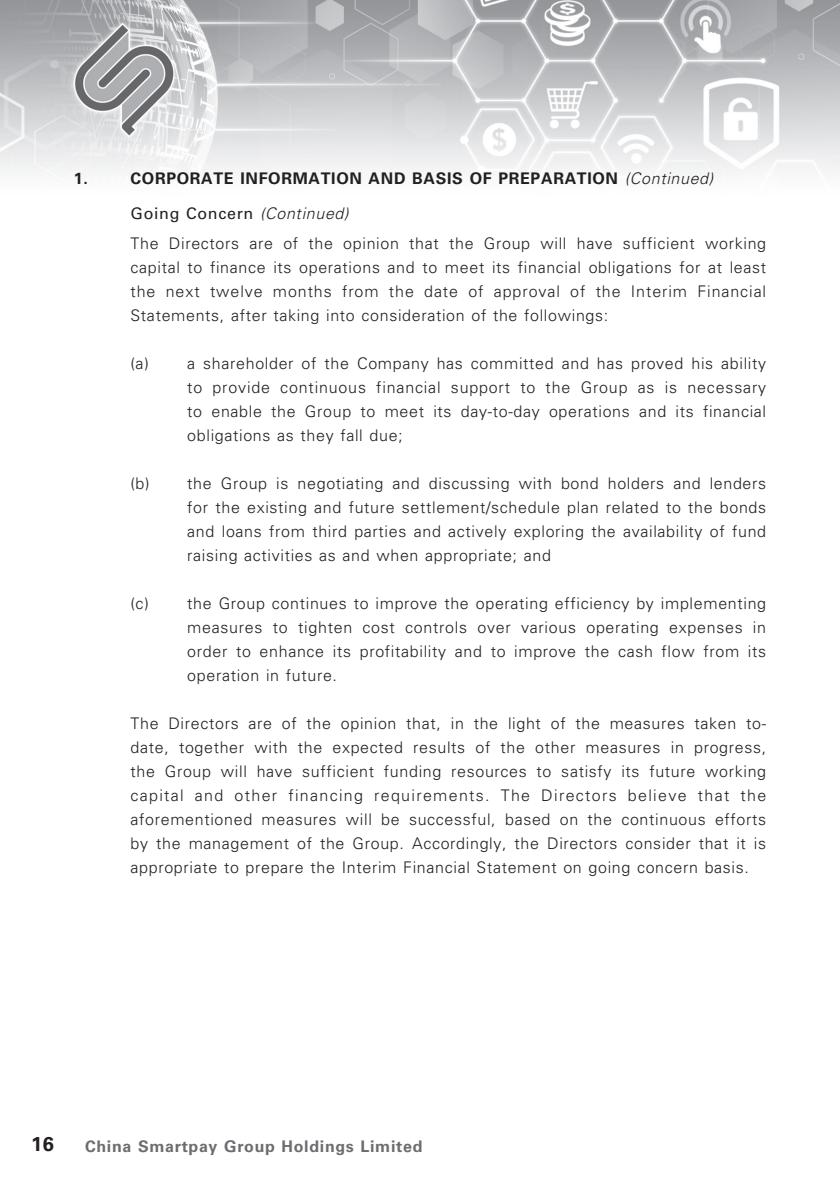
<style>
.page{position:relative;width:840px;height:1191px;background:#fff}
.page>*{position:absolute;margin:0;border:0;box-sizing:border-box;transform-origin:0 0}
.t1{font:700 20px "Univers LT Std";color:#231f20}
.t2{font:300 16px/24px "Univers";letter-spacing:.04em;color:#231f20;text-align:justify}
.t3{font:700 16px "Univers";letter-spacing:.04em;color:#231f20}
.t4{font:700 16px "Univers";letter-spacing:.04em;color:#6c6d70}
.s1{font-weight:300;font-style:italic}
.s2{font-weight:400}
.s3{font-style:italic}
</style>
<div class="page">
<img style="left:0;top:0;width:839px;height:174px">
<p class="t3" style="left:74px;top:172px;width:16px">1.</p>
<p class="t3" style="left:130px;top:172px;width:584px">CORPORATE INFORMATION AND BASIS OF PREPARATION <span class="s1">(Continued)</span></p>
<p class="t2" style="left:130px;top:200px;width:636px;line-height:29.6px"><span class="s2">Going Concern</span> <span class="s3">(Continued)<br></span>The Directors are of the opinion that the Group will have sufficient working</p>
<p class="t2" style="left:130px;top:257px;width:636px">capital to finance its operations and to meet its financial obligations for at least the next twelve months from the date of approval of the Interim Financial Statements, after taking into consideration of the followings:</p>
<p class="t2" style="left:130px;top:353px;width:20px">(a)</p>
<p class="t2" style="left:187px;top:353px;width:580px">a shareholder of the Company has committed and has proved his ability to provide continuous financial support to the Group as is necessary to enable the Group to meet its day-to-day operations and its financial obligations as they fall due;</p>
<p class="t2" style="left:187px;top:473px;width:580px;text-indent:-57px">(b) the Group is negotiating and discussing with bond holders and lenders for the existing and future settlement/schedule plan related to the bonds and loans from third parties and actively exploring the availability of fund raising activities as and when appropriate; and</p>
<p class="t2" style="left:130px;top:593px;width:20px">(c)</p>
<p class="t2" style="left:187px;top:593px;width:580px">the Group continues to improve the operating efficiency by implementing measures to tighten cost controls over various operating expenses in order to enhance its profitability and to improve the cash flow from its operation in future.</p>
<p class="t2" style="left:130px;top:713px;width:636px">The Directors are of the opinion that, in the light of the measures taken to&shy;date, together with the expected results of the other measures in progress, the Group will have sufficient funding resources to satisfy its future working capital and other financing requirements. The Directors believe that the aforementioned measures will be successful, based on the continuous efforts by the management of the Group. Accordingly, the Directors consider that it is appropriate to prepare the Interim Financial Statement on going concern basis.</p>
<p class="t1" style="left:31px;top:1135px;width:25px">16</p>
<p class="t4" style="left:85px;top:1140px;width:338px">China Smartpay Group Holdings Limited</p>
</div>
